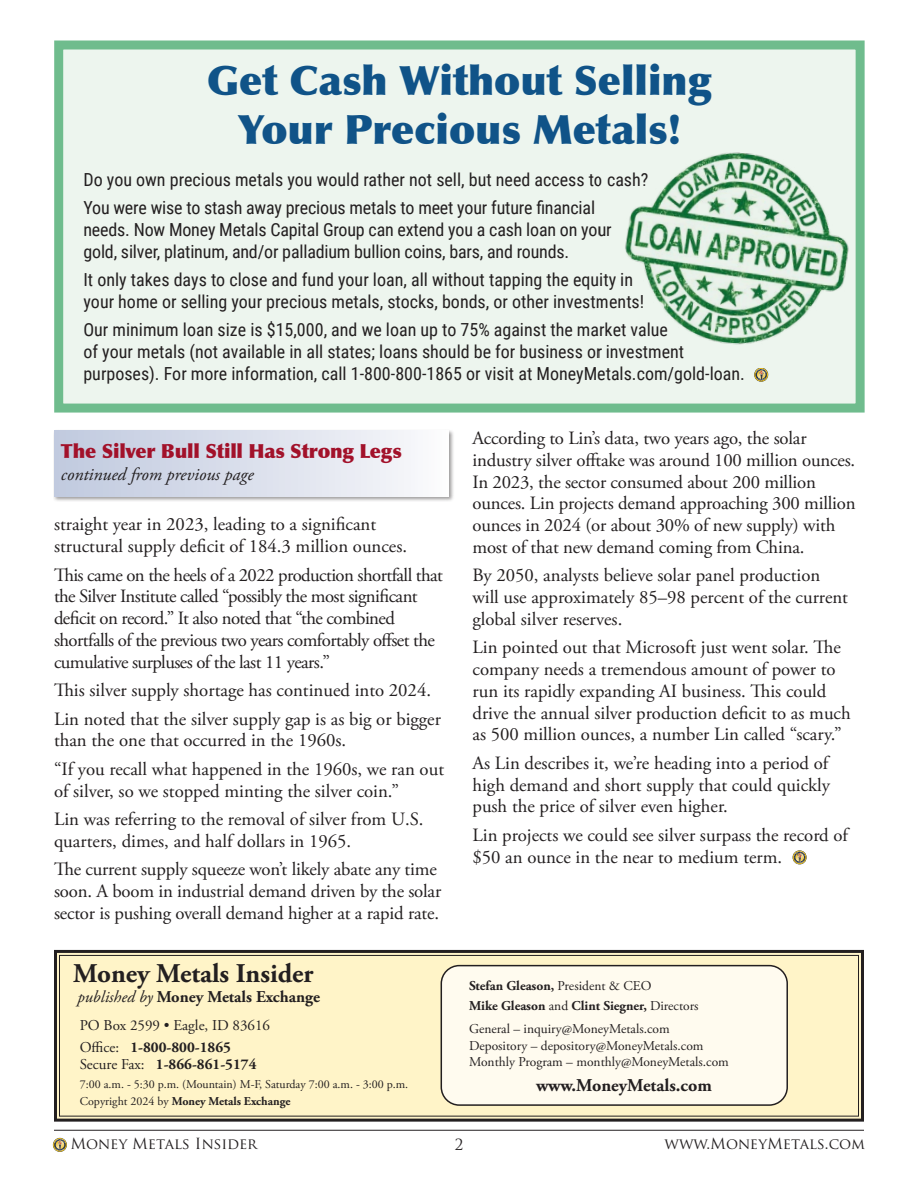
<style>
.page{position:relative;width:918px;height:1188px;background:#fff}
.page>*{position:absolute;margin:0;border:0;box-sizing:border-box;transform-origin:0 0}
.t1{font:900 40.5px/48.6px "Optima";color:#105388;text-align:center}
.t2{font:700 27px "Adobe Garamond Pro";color:#231f20}
.t3{font:900 19.5px "Optima";letter-spacing:-.01em;color:#a2112a}
.t4{font:18.75px/21.8px "Adobe Garamond Pro";color:#231f20}
.t5{font:18.75px/21.8px "Adobe Garamond Pro";letter-spacing:-.03em;color:#231f20}
.t6{font:18px/21.8px "Roboto Condensed";color:#231f20}
.t7{font:italic 18px "Adobe Garamond Pro";color:#231f20}
.t8{font:700 18px "Adobe Garamond Pro";color:#231f20}
.t9{font:700 16.5px "Adobe Garamond Pro";color:#231f20}
.t10{font:15px/22.5px "Adobe Garamond Pro";color:#231f20}
.t11{font:15px "Trajan Pro";color:#231f20}
.t12{font:700 15px "Adobe Garamond Pro";color:#231f20}
.t13{font:13.5px/16.2px "Adobe Garamond Pro";color:#231f20}
.t14{font:700 13.5px/20.5px "Adobe Garamond Pro";color:#231f20}
.t15{font:12px/16.8px "Adobe Garamond Pro";color:#231f20}
.s1{font-weight:400;font-style:italic}
.s2{font-weight:700}
.s3{font-weight:400}
</style>
<div class="page">
<hr style="left:54px;top:1130px;width:810px;height:1px;background:#231f20">
<svg style="left:54px;top:949px;width:810px;height:173px"></svg>
<div style="left:59px;top:955px;width:800px;height:162px;border:1px solid #231f20"></div>
<div style="left:441px;top:966px;width:346px;height:139px;background:#fffbef;border-radius:18px"></div>
<div style="left:441px;top:965px;width:347px;height:141px;border:2px solid #231f20;border-radius:18px"></div>
<div style="left:53px;top:429px;width:402px;height:74px;background:#231f20;opacity:.45"></div>
<div style="left:54px;top:431px;width:395px;height:66px;background:linear-gradient(to right,#bfc8de,#f9f9fc)"></div>
<div style="left:59px;top:45px;width:801px;height:363px;background:#edf5ee"></div>
<div style="left:54px;top:40px;width:811px;height:373px;border:9px solid #6fbc8d"></div>
<img style="left:625px;top:131px;width:240px;height:230px">
<div style="left:53px;top:1138px;width:13px;height:13px;border:1px solid #183058;border-radius:50%"></div>
<svg style="left:793px;top:851px;width:13px;height:13px"></svg>
<svg style="left:755px;top:368px;width:13px;height:13px"></svg>
<svg style="left:54px;top:1139px;width:12px;height:12px"></svg>
<h1 class="t1" style="left:207px;top:57px;width:506px">Get Cash Without Selling<br>Your Precious Metals!</h1>
<p class="t6" style="left:83px;top:164px;width:567px;line-height:28.5px">Do you own precious metals you would rather not sell, but need access to cash?<br>You were wise to stash away precious metals to meet your future financial</p>
<p class="t6" style="left:83px;top:218px;width:530px">needs. Now Money Metals Capital Group can extend you a cash loan on your gold, silver, platinum, and/or palladium bullion coins, bars, and rounds.</p>
<p class="t6" style="left:83px;top:268px;width:562px">It only takes days to close and fund your loan, all without tapping the equity in your home or selling your precious metals, stocks, bonds, or other investments!</p>
<p class="t6" style="left:83px;top:319px;width:663px">Our minimum loan size is $15,000, and we loan up to 75% against the market value<br>of your metals (not available in all states; loans should be for business or investment purposes). For more information, call 1-800-800-1865 or visit at MoneyMetals.com/gold-loan.</p>
<p class="t3" style="left:61px;top:439px;width:342px">The Silver Bull Still Has Strong Legs</p>
<p class="t7" style="left:61px;top:464px;width:194px">continued from previous page</p>
<p class="t4" style="left:54px;top:514px;width:355px">straight year in 2023, leading to a significant structural supply deficit of 184.3 million ounces.</p>
<p class="t5" style="left:54px;top:565px;width:390px">This came on the heels of a 2022 production shortfall that the Silver Institute called “possibly the most significant deficit on record.” It also noted that “the combined shortfalls of the previous two years comfortably offset the cumulative surpluses of the last 11 years.”</p>
<p class="t4" style="left:54px;top:677px;width:388px;line-height:28.5px">This silver supply shortage has continued into 2024.<br>Lin noted that the silver supply gap is as big or bigger</p>
<p class="t4" style="left:54px;top:727px;width:392px;line-height:28.5px">than the one that occurred in the 1960s.<br>“If you recall what happened in the 1960s, we ran out</p>
<p class="t4" style="left:54px;top:777px;width:371px;line-height:28.5px">of silver, so we stopped minting the silver coin.”<br>Lin was referring to the removal of silver from U.S.</p>
<p class="t4" style="left:54px;top:827px;width:384px;line-height:28.5px">quarters, dimes, and half dollars in 1965.<br>The current supply squeeze won’t likely abate any time</p>
<p class="t4" style="left:54px;top:881px;width:389px">soon. A boom in industrial demand driven by the solar sector is pushing overall demand higher at a rapid rate.</p>
<h2 class="t2" style="left:73px;top:958px;width:242px">Money Metals Insider</h2>
<p class="t9" style="left:77px;top:987px;width:244px"><span class="s1">published by</span> Money Metals Exchange</p>
<p class="t10" style="left:80px;top:1014px;width:192px">PO Box 2599 • Eagle, ID 83616<br>Office: <span class="s2">1-800-800-1865</span></p>
<p class="t12" style="left:80px;top:1055px;width:178px"><span class="s3">Secure Fax:</span> 1-866-861-5174</p>
<p class="t15" style="left:80px;top:1076px;width:330px">7:00 a.m. - 5:30 p.m. (Mountain) M-F, Saturday 7:00 a.m. - 3:00 p.m.<br>Copyright 2024 by <span class="s2">Money Metals Exchange</span></p>
<p class="t4" style="left:472px;top:428px;width:385px">According to Lin’s data, two years ago, the solar industry silver offtake was around 100 million ounces.<br>In 2023, the sector consumed about 200 million ounces. Lin projects demand approaching 300 million ounces in 2024 (or about 30% of new supply) with most of that new demand coming from China.</p>
<p class="t4" style="left:472px;top:565px;width:377px">By 2050, analysts believe solar panel production will use approximately 85–98 percent of the current global silver reserves.</p>
<p class="t4" style="left:472px;top:637px;width:380px">Lin pointed out that Microsoft just went solar. The company needs a tremendous amount of power to run its rapidly expanding AI business. This could drive the annual silver production deficit to as much as 500 million ounces, a number Lin called “scary.”</p>
<p class="t4" style="left:472px;top:753px;width:359px;text-align:justify">As Lin describes it, we’re heading into a period of high demand and short supply that could quickly push the price of silver even higher.</p>
<p class="t4" style="left:472px;top:825px;width:379px">Lin projects we could see silver surpass the record of $50 an ounce in the near to medium term.</p>
<p class="t14" style="left:469px;top:976px;width:231px">Stefan Gleason, <span class="s3">President &amp; CEO<br></span>Mike Gleason <span class="s3">and</span> Clint Siegner, <span class="s3">Directors</span></p>
<p class="t13" style="left:469px;top:1021px;width:261px">General – inquiry@MoneyMetals.com<br>Depository – depository@MoneyMetals.com<br>Monthly Program – monthly@MoneyMetals.com</p>
<p class="t8" style="left:536px;top:1074px;width:177px">www.MoneyMetals.com</p>
<p class="t11" style="left:70px;top:1134px;width:188px">Money Metals Insider</p>
<p class="t11" style="left:455px;top:1135px;width:10px">2</p>
<p class="t11" style="left:664px;top:1134px;width:202px">www.MoneyMetals.com</p>
</div>
